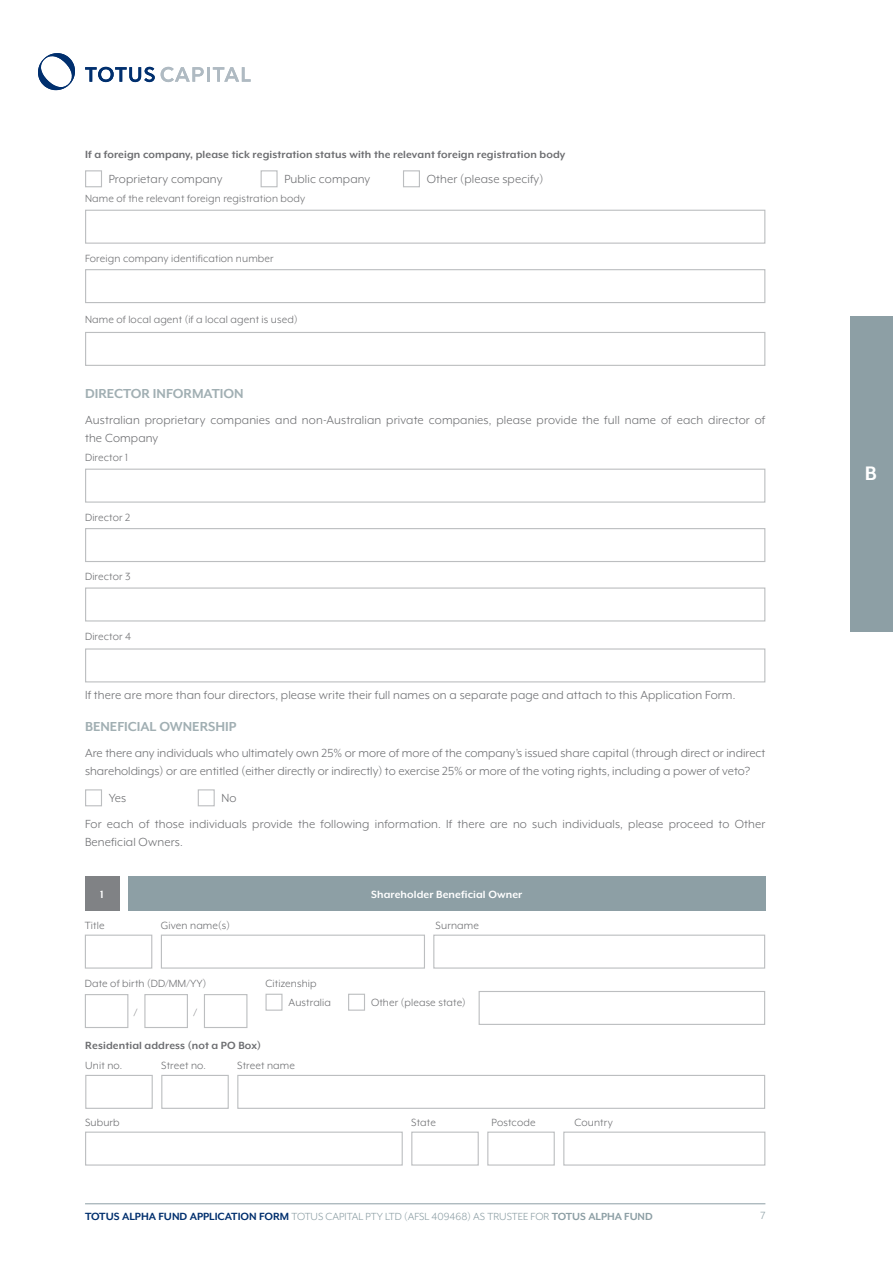
<style>
.page{position:relative;width:893px;height:1263px;background:#fff}
.page>*{position:absolute;margin:0;border:0;box-sizing:border-box;transform-origin:0 0}
.t1{font:700 22.5px "Mr Eaves XL Mod OT";color:#fff}
.t2{font:700 15px "Mr Eaves XL Mod OT";color:#a1afb3}
.t3{font:13.5px/18px "Mr Eaves XL Mod OT";letter-spacing:.01em;color:#6d6e71}
.t4{font:12px/19.5px "Mr Eaves XL Mod OT";letter-spacing:.01em;color:#6d6e71}
.t5{font:700 12px "Mr Eaves XL Mod OT";letter-spacing:.01em;color:#6d6e71}
.t6{font:700 12px "Mr Eaves XL Mod OT";letter-spacing:.01em;color:#fff}
.t7{font:12px "Mr Eaves XL Mod OT";color:#8d9fa5}
.t8{font:11.85px "Mr Eaves XL Mod OT";color:#8d9fa5}
.s1{font-weight:700;font-size:12px;color:#002f6e}
.s2{font-weight:700}
</style>
<div class="page">
<hr style="left:85px;top:1203px;width:680px;height:1px;background:#8d9fa5">
<div style="left:850px;top:316px;width:43px;height:315px;background:#8d9fa5"></div>
<div style="left:85px;top:789px;width:17px;height:17px;border:1px solid #bcbec0"></div>
<div style="left:198px;top:789px;width:17px;height:17px;border:1px solid #bcbec0"></div>
<div style="left:85px;top:469px;width:680px;height:34px;border:1px solid #bcbec0"></div>
<div style="left:85px;top:587px;width:680px;height:34px;border:1px solid #bcbec0"></div>
<div style="left:85px;top:528px;width:680px;height:34px;border:1px solid #bcbec0"></div>
<div style="left:85px;top:648px;width:680px;height:34px;border:1px solid #bcbec0"></div>
<div style="left:128px;top:877px;width:637px;height:34px;background:#8d9fa5"></div>
<div style="left:85px;top:877px;width:34px;height:34px;background:#808285"></div>
<div style="left:85px;top:170px;width:17px;height:17px;border:1px solid #bcbec0"></div>
<div style="left:261px;top:170px;width:17px;height:17px;border:1px solid #bcbec0"></div>
<div style="left:403px;top:170px;width:17px;height:17px;border:1px solid #bcbec0"></div>
<div style="left:85px;top:210px;width:680px;height:34px;border:1px solid #bcbec0"></div>
<div style="left:85px;top:269px;width:680px;height:34px;border:1px solid #bcbec0"></div>
<div style="left:85px;top:332px;width:680px;height:34px;border:1px solid #bcbec0"></div>
<div style="left:85px;top:1075px;width:68px;height:34px;border:1px solid #bcbec0"></div>
<div style="left:161px;top:1075px;width:68px;height:34px;border:1px solid #bcbec0"></div>
<div style="left:237px;top:1075px;width:528px;height:34px;border:1px solid #bcbec0"></div>
<div style="left:85px;top:934px;width:67px;height:35px;border:1px solid #bcbec0"></div>
<div style="left:433px;top:934px;width:332px;height:35px;border:1px solid #bcbec0"></div>
<div style="left:161px;top:934px;width:264px;height:35px;border:1px solid #bcbec0"></div>
<div style="left:85px;top:994px;width:43px;height:34px;border:1px solid #bcbec0"></div>
<div style="left:144px;top:994px;width:44px;height:34px;border:1px solid #bcbec0"></div>
<div style="left:204px;top:994px;width:43px;height:34px;border:1px solid #bcbec0"></div>
<div style="left:479px;top:991px;width:286px;height:34px;border:1px solid #bcbec0"></div>
<div style="left:265px;top:994px;width:17px;height:17px;border:1px solid #bcbec0"></div>
<div style="left:348px;top:994px;width:17px;height:17px;border:1px solid #bcbec0"></div>
<div style="left:411px;top:1131px;width:68px;height:34px;border:1px solid #bcbec0"></div>
<div style="left:487px;top:1131px;width:68px;height:34px;border:1px solid #bcbec0"></div>
<div style="left:563px;top:1131px;width:202px;height:34px;border:1px solid #bcbec0"></div>
<div style="left:85px;top:1131px;width:318px;height:34px;border:1px solid #bcbec0"></div>
<svg style="left:38px;top:53px;width:37px;height:37px"></svg>
<svg style="left:85px;top:67px;width:70px;height:15px"></svg>
<svg style="left:161px;top:67px;width:43px;height:15px"></svg>
<hr style="left:207px;top:67px;width:3px;height:15px;background:#afbac2">
<svg style="left:213px;top:67px;width:38px;height:15px"></svg>
<p class="t5" style="left:85px;top:149px;width:482px">If a foreign company, please tick registration status with the relevant foreign registration body</p>
<p class="t3" style="left:109px;top:170px;width:115px">Proprietary company</p>
<p class="t3" style="left:284px;top:170px;width:87px">Public company</p>
<p class="t3" style="left:427px;top:170px;width:118px">Other (please specify)</p>
<p class="t4" style="left:85px;top:189px;width:222px">Name of the relevant foreign registration body</p>
<p class="t4" style="left:85px;top:248px;width:190px">Foreign company identification number</p>
<p class="t4" style="left:85px;top:310px;width:214px">Name of local agent (if a local agent is used)</p>
<p class="t2" style="left:85px;top:386px;width:160px">DIRECTOR INFORMATION</p>
<p class="t3" style="left:85px;top:411px;width:682px">Australian proprietary companies and non-Australian private companies, please provide the full name of each director of the Company</p>
<p class="t4" style="left:85px;top:448px;width:45px">Director 1</p>
<p class="t4" style="left:85px;top:507px;width:47px">Director 2</p>
<p class="t4" style="left:85px;top:567px;width:47px">Director 3</p>
<p class="t4" style="left:85px;top:626px;width:48px">Director 4</p>
<p class="t3" style="left:85px;top:686px;width:652px">If there are more than four directors, please write their full names on a separate page and attach to this Application Form.</p>
<p class="t2" style="left:85px;top:719px;width:153px">BENEFICIAL OWNERSHIP</p>
<p class="t3" style="left:85px;top:744px;width:682px">Are there any individuals who ultimately own 25% or more of more of the company’s issued share capital (through direct or indirect shareholdings) or are entitled (either directly or indirectly) to exercise 25% or more of the voting rights, including a power of veto?</p>
<p class="t3" style="left:109px;top:789px;width:19px">Yes</p>
<p class="t3" style="left:85px;top:784px;width:682px;line-height:26.5px;text-indent:136px">No<br>For each of those individuals provide the following information. If there are no such individuals, please proceed to Other</p>
<p class="t3" style="left:85px;top:833px;width:99px">Beneficial Owners.</p>
<p class="t6" style="left:100px;top:889px;width:5px">1</p>
<p class="t6" style="left:371px;top:889px;width:153px">Shareholder Beneficial Owner</p>
<p class="t4" style="left:85px;top:915px;width:21px">Title</p>
<p class="t4" style="left:161px;top:915px;width:71px">Given name(s)</p>
<p class="t4" style="left:85px;top:973px;width:123px">Date of birth (DD/MM/YY)</p>
<p class="t4" style="left:134px;top:1002px;width:5px">/</p>
<p class="t4" style="left:194px;top:1002px;width:5px">/</p>
<p class="t4" style="left:288px;top:973px;width:44px;text-indent:-23px">Citizenship<br>Australia</p>
<p class="t5" style="left:85px;top:1039px;width:177px">Residential address (not a PO Box)</p>
<p class="t4" style="left:161px;top:1056px;width:46px">Street no.</p>
<p class="t4" style="left:237px;top:1056px;width:59px">Street name</p>
<p class="t4" style="left:85px;top:1056px;width:39px">Unit no.</p>
<p class="t4" style="left:436px;top:915px;width:45px">Surname</p>
<p class="t4" style="left:371px;top:993px;width:96px">Other (please state)</p>
<p class="t4" style="left:85px;top:1112px;width:36px">Suburb</p>
<p class="t4" style="left:411px;top:1112px;width:26px">State</p>
<p class="t4" style="left:492px;top:1112px;width:45px">Postcode</p>
<p class="t4" style="left:574px;top:1112px;width:40px">Country</p>
<p class="t8" style="left:85px;top:1210px;width:569px"><span class="s1">TOTUS ALPHA FUND APPLICATION FORM</span> TOTUS CAPITAL PTY LTD (AFSL 409468) AS TRUSTEE FOR <span class="s2">TOTUS ALPHA FUND</span></p>
<p class="t7" style="left:760px;top:1209px;width:7px">7</p>
<h1 class="t1" style="left:865px;top:462px;width:13px">B</h1>
</div>
